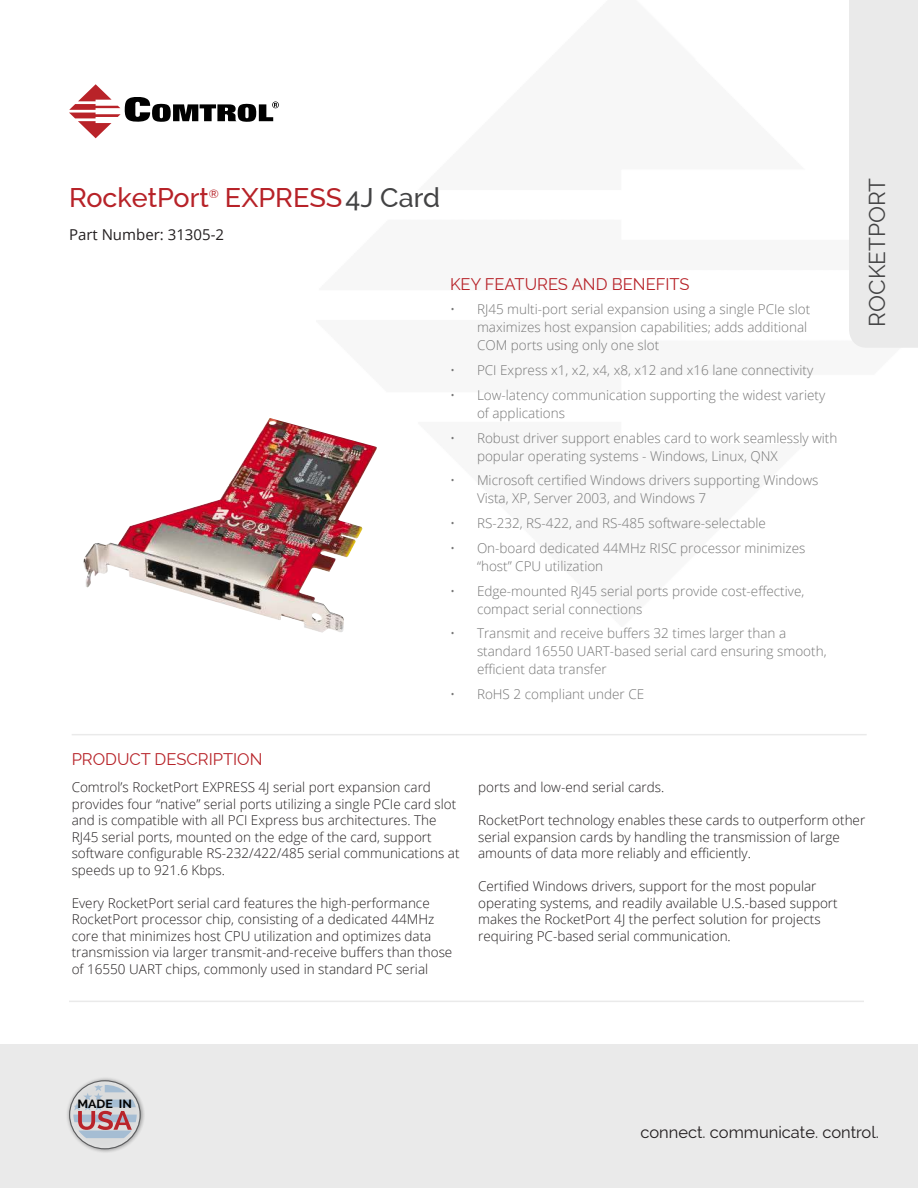
<style>
.page{position:relative;width:918px;height:1188px;background:#fff}
.page>*{position:absolute;margin:0;border:0;box-sizing:border-box;transform-origin:0 0}
.t1{font:500 27px "Raleway";color:#b72228}
.t2{font:22.5px "Raleway";color:#434344}
.t3{font:16.5px "Raleway";color:#b72228}
.t4{font:16.5px "Raleway";color:#231f20}
.t5{font:15px "Open Sans";color:#231f20}
.t6{font:300 13.5px/16.5px "Open Sans";color:#231f20}
.t7{font:300 13.5px/18px "Open Sans";color:#767676}
.t8{font:700 12px "Raleway";color:#020202;scale:1.04 1}
.t9{font:500 12px "Raleway";color:#b72228}
.s1{color:#434344}
</style>
<div class="page">
<svg style="left:69px;top:84px;width:210px;height:54px"></svg>
<hr style="left:72px;top:734px;width:795px;height:1px;background:#eaeaea">
<div style="left:0;top:1045px;width:918px;height:143px;background:#eaeaea"></div>
<div style="left:849px;top:0;width:69px;height:348px;background:#eaeaea"></div>
<hr style="left:69px;top:1001px;width:795px;height:1px;background:#eaeaea">
<svg style="left:65px;top:1076px;width:80px;height:78px"></svg>
<svg style="left:70px;top:1081px;width:70px;height:67px"></svg>
<div style="left:69px;top:1080px;width:72px;height:69px;border:1px solid #58595b;border-radius:50%"></div>
<svg style="left:73px;top:1085px;width:64px;height:53px"></svg>
<img style="left:83px;top:418px;width:294px;height:215px">
<h1 class="t1" style="left:69px;top:187px;width:141px">RocketPort</h1>
<p class="t9" style="left:209px;top:189px;width:12px">®</p>
<h1 class="t1" style="left:225px;top:187px;width:217px">EXPRESS<span class="s1">4J Card</span></h1>
<p class="t5" style="left:69px;top:226px;width:157px">Part Number: 31305-2</p>
<p class="t3" style="left:450px;top:274px;width:241px">KEY FEATURES AND BENEFITS</p>
<p class="t7" style="left:477px;top:302px;width:335px;text-indent:-27px">• RJ45 multi-port serial expansion using a single PCIe slot maximizes host expansion capabilities; adds additional<br>COM ports using only one slot</p>
<p class="t7" style="left:450px;top:363px;width:365px">• PCI Express x1, x2, x4, x8, x12 and x16 lane connectivity</p>
<p class="t7" style="left:477px;top:387px;width:350px;text-indent:-27px">• Low-latency communication supporting the widest variety of applications</p>
<p class="t7" style="left:477px;top:430px;width:362px;text-indent:-27px">• Robust driver support enables card to work seamlessly with popular operating systems - Windows, Linux, QNX</p>
<p class="t7" style="left:477px;top:473px;width:343px;text-indent:-27px">• Microsoft certified Windows drivers supporting Windows<br>Vista, XP, Server 2003, and Windows 7</p>
<p class="t7" style="left:450px;top:516px;width:317px">• RS-232, RS-422, and RS-485 software-selectable</p>
<p class="t7" style="left:477px;top:540px;width:330px;text-indent:-27px">• On-board dedicated 44MHz RISC processor minimizes “host” CPU utilization</p>
<p class="t7" style="left:477px;top:583px;width:329px;text-indent:-27px">• Edge-mounted RJ45 serial ports provide cost-effective, compact serial connections</p>
<p class="t7" style="left:477px;top:626px;width:351px;text-indent:-27px">• Transmit and receive buffers 32 times larger than a standard 16550 UART-based serial card ensuring smooth, efficient data transfer</p>
<p class="t7" style="left:450px;top:687px;width:196px">• RoHS 2 compliant under CE</p>
<p class="t3" style="left:72px;top:750px;width:192px">PRODUCT DESCRIPTION</p>
<h2 class="t2" style="left:864px;top:327px;width:150px;rotate:-90deg">ROCKETPORT</h2>
<p class="t6" style="left:72px;top:780px;width:389px">Comtrol’s RocketPort EXPRESS 4J serial port expansion card provides four “native” serial ports utilizing a single PCIe card slot and is compatible with all PCI Express bus architectures. The RJ45 serial ports, mounted on the edge of the card, support software configurable RS-232/422/485 serial communications at speeds up to 921.6 Kbps.</p>
<p class="t6" style="left:72px;top:894px;width:382px">Every RocketPort serial card features the high-performance RocketPort processor chip, consisting of a dedicated 44MHz core that minimizes host CPU utilization and optimizes data transmission via larger transmit-and-receive buffers than those of 16550 UART chips, commonly used in standard PC serial</p>
<p class="t6" style="left:478px;top:779px;width:188px">ports and low-end serial cards.</p>
<p class="t6" style="left:478px;top:813px;width:389px">RocketPort technology enables these cards to outperform other serial expansion cards by handling the transmission of large amounts of data more reliably and efficiently.</p>
<p class="t6" style="left:478px;top:878px;width:361px">Certified Windows drivers, support for the most popular operating systems, and readily available U.S.-based support makes the RocketPort 4J the perfect solution for projects requiring PC-based serial communication.</p>
<p class="t8" style="left:77px;top:1097px;width:54px">MADE IN</p>
<p class="t4" style="left:640px;top:1122px;width:240px">connect. communicate. control.</p>
</div>
